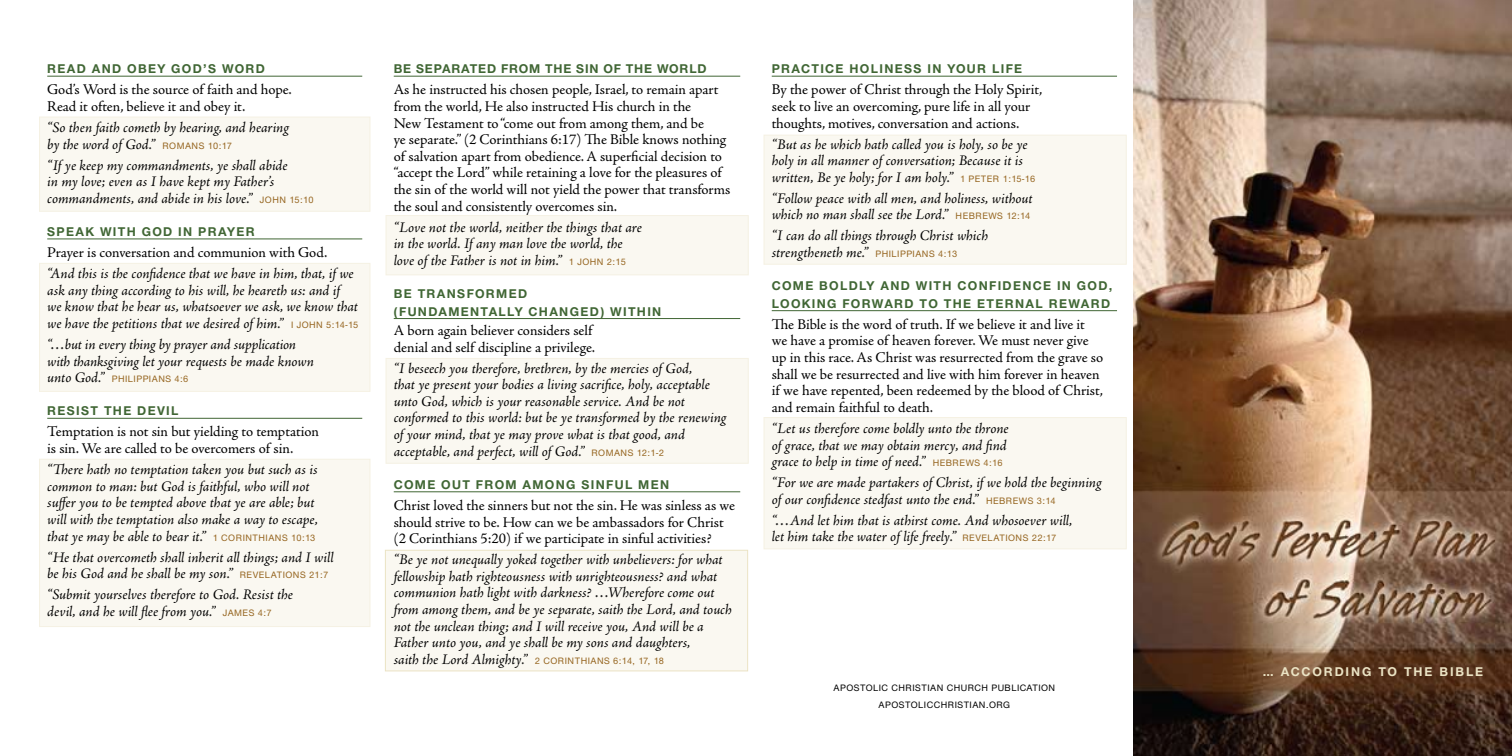
<style>
.page{position:relative;width:1512px;height:756px;background:#fff}
.page>*{position:absolute;margin:0;border:0;box-sizing:border-box;transform-origin:0 0}
.t1{font:italic 14.88px/16.6px "Adobe Jenson Pro";letter-spacing:-.005em;color:#000}
.t2{font:14.88px/16.6px "Adobe Jenson Pro";letter-spacing:-.005em;color:#000}
.t3{font:700 13.12px/17.5px "Nimbus Sans Novus T";letter-spacing:.1em;color:#406634}
.t4{font:700 13.12px "Nimbus Sans Novus T";letter-spacing:.06em;color:#406634}
.t5{font:700 13.12px "Nimbus Sans Novus T";letter-spacing:.14em;color:#ebe3c4}
.t6{font:500 9.62px/16.6px "Nimbus Sans Novus T";letter-spacing:.05em;color:#000;text-align:center}
.t7{font:500 9.62px "Nimbus Sans Novus T";letter-spacing:.05em;color:#95641e}
.s1{font-family:"Nimbus Sans Novus T";font-weight:500;font-style:normal;font-size:9.62px;color:#95641e}
.s2{font-family:"Adobe Jenson Pro";font-weight:400;font-style:italic;font-size:14.88px;color:#000}
</style>
<div class="page">
<div style="left:764px;top:417px;width:362px;height:132px;background:#faf8f1;border:1px solid #f5f1e3"></div>
<div style="left:764px;top:135px;width:362px;height:129px;background:#faf8f1"></div>
<div style="left:386px;top:215px;width:362px;height:60px;background:#faf8f1;border:1px solid #f5f1e3"></div>
<div style="left:386px;top:358px;width:362px;height:105px;background:#faf8f1;border:1px solid #f5f1e3"></div>
<div style="left:385px;top:550px;width:363px;height:121px;background:#faf8f1;border:1px solid #ebe3c4"></div>
<div style="left:39px;top:263px;width:331px;height:128px;background:#faf8f1;border:1px solid #f5f1e3"></div>
<div style="left:39px;top:459px;width:331px;height:168px;background:#faf8f1;border:1px solid #f5f1e3"></div>
<div style="left:39px;top:117px;width:331px;height:94px;background:#faf8f1"></div>
<hr style="left:47px;top:76px;width:315px;height:1px;background:#406634">
<hr style="left:47px;top:239px;width:315px;height:1px;background:#406634">
<hr style="left:47px;top:418px;width:315px;height:1px;background:#406634">
<hr style="left:394px;top:76px;width:346px;height:1px;background:#406634">
<hr style="left:394px;top:318px;width:346px;height:1px;background:#406634">
<hr style="left:394px;top:492px;width:346px;height:1px;background:#406634">
<hr style="left:772px;top:76px;width:345px;height:1px;background:#406634">
<hr style="left:772px;top:310px;width:345px;height:1px;background:#406634">
<img style="left:1134px;top:0;width:378px;height:756px">
<p class="t3" style="left:47px;top:60px;width:219px">READ AND OBEY GOD’S WORD</p>
<p class="t2" style="left:47px;top:82px;width:246px">God’s Word is the source of faith and hope.<br>Read it often, believe it and obey it.</p>
<p class="t1" style="left:47px;top:120px;width:243px">“So then faith cometh by hearing, and hearing by the word of God.” <span class="s1">R OM ANS 10:17</span></p>
<p class="t1" style="left:47px;top:157px;width:268px">“If ye keep my commandments, ye shall abide<br>in my love; even as I have kept my Father’s commandments, and abide in his love.” <span class="s1">JOHN 15:10</span></p>
<p class="t3" style="left:47px;top:223px;width:209px">SPEAK WITH GOD IN PRAYER</p>
<p class="t2" style="left:47px;top:244px;width:282px">Prayer is conversation and communion with God.</p>
<p class="t1" style="left:47px;top:266px;width:313px">“And this is the confidence that we have in him, that, if we ask any thing according to his will, he heareth us: and if<br>we know that he hear us, whatsoever we ask, we know that we have the petitions that we desired of him.” <span class="s1">I JOHN 5:14-15</span></p>
<p class="t1" style="left:47px;top:337px;width:268px">“…but in every thing by prayer and supplication with thanksgiving let your requests be made known</p>
<p class="t7" style="left:47px;top:373px;width:143px"><span class="s2">unto God.”</span> PHILIPPIANS 4:6</p>
<p class="t3" style="left:47px;top:402px;width:133px">RESIST THE DEVIL</p>
<p class="t2" style="left:47px;top:424px;width:273px">Temptation is not sin but yielding to temptation is sin. We are called to be overcomers of sin.</p>
<p class="t1" style="left:47px;top:462px;width:272px">“There hath no temptation taken you but such as is common to man: but God is faithful, who will not suffer you to be tempted above that ye are able; but will with the temptation also make a way to escape, that ye may be able to bear it.” <span class="s1">1 CORINTHIANS 10:13</span></p>
<p class="t1" style="left:47px;top:549px;width:288px">“He that overcometh shall inherit all things; and I will be his God and he shall be my son.” <span class="s1">R EVEL ATIONS 21:7</span></p>
<p class="t1" style="left:47px;top:587px;width:247px">“Submit yourselves therefore to God. Resist the devil, and he will flee from you.” <span class="s1">JAM ES 4:7</span></p>
<p class="t4" style="left:394px;top:61px;width:314px">BE SEPARATED FROM THE SIN OF THE WORLD</p>
<p class="t2" style="left:394px;top:82px;width:338px">As he instructed his chosen people, Israel, to remain apart from the world, He also instructed His church in the<br>New Testament to “come out from among them, and be<br>ye separate.” (2 Corinthians 6:17) The Bible knows nothing of salvation apart from obedience. A superficial decision to “accept the Lord” while retaining a love for the pleasures of the sin of the world will not yield the power that transforms the soul and consistently overcomes sin.</p>
<p class="t1" style="left:394px;top:220px;width:250px">“Love not the world, neither the things that are in the world. If any man love the world, the love of the Father is not in him.” <span class="s1">1 JOHN 2:15</span></p>
<p class="t3" style="left:394px;top:285px;width:269px">BE TRANSFORMED<br>(FUNDAMENTALLY CHANGED) WITHIN</p>
<p class="t2" style="left:394px;top:322px;width:203px">A born again believer considers self denial and self discipline a privilege.</p>
<p class="t1" style="left:394px;top:360px;width:334px">“I beseech you therefore, brethren, by the mercies of God,<br>that ye present your bodies a living sacrifice, holy, acceptable unto God, which is your reasonable service. And be not conformed to this world: but be ye transformed by the renewing of your mind, that ye may prove what is that good, and acceptable, and perfect, will of God.” <span class="s1">R OM ANS 12:1-2</span></p>
<p class="t3" style="left:394px;top:476px;width:277px">COME OUT FROM AMONG SINFUL MEN</p>
<p class="t2" style="left:394px;top:497px;width:343px">Christ loved the sinners but not the sin. He was sinless as we should strive to be. How can we be ambassadors for Christ (2 Corinthians 5:20) if we participate in sinful activities?</p>
<p class="t1" style="left:394px;top:552px;width:340px">“Be ye not unequally yoked together with unbelievers: for what fellowship hath righteousness with unrighteousness? and what communion hath light with darkness? …Wherefore come out from among them, and be ye separate, saith the Lord, and touch not the unclean thing; and I will receive you, And will be a Father unto you, and ye shall be my sons and daughters,<br>saith the Lord Almighty.” <span class="s1">2 CORINTHIANS 6:14, 17, 18</span></p>
<p class="t3" style="left:772px;top:60px;width:252px">PRACTICE HOLINESS IN YOUR LIFE</p>
<p class="t2" style="left:772px;top:82px;width:272px">By the power of Christ through the Holy Spirit, seek to live an overcoming, pure life in all your thoughts, motives, conversation and actions.</p>
<p class="t1" style="left:772px;top:136px;width:265px">“But as he which hath called you is holy, so be ye holy in all manner of conversation; Because it is written, Be ye holy; for I am holy.” <span class="s1">1 PETER 1:15-16</span></p>
<p class="t1" style="left:772px;top:191px;width:262px">“Follow peace with all men, and holiness, without which no man shall see the Lord.” <span class="s1">H EBREWS 12:14</span></p>
<p class="t1" style="left:772px;top:228px;width:218px">“I can do all things through Christ which strengtheneth me.” <span class="s1">PHILIPPIANS 4:13</span></p>
<p class="t3" style="left:772px;top:277px;width:342px">COME BOLDLY AND WITH CONFIDENCE IN GOD,<br>LOOKING FORWARD TO THE ETERNAL REWARD</p>
<p class="t2" style="left:772px;top:316px;width:333px">The Bible is the word of truth. If we believe it and live it we have a promise of heaven forever. We must never give up in this race. As Christ was resurrected from the grave so shall we be resurrected and live with him forever in heaven if we have repented, been redeemed by the blood of Christ, and remain faithful to death.</p>
<p class="t1" style="left:772px;top:421px;width:239px">“Let us therefore come boldly unto the throne of grace, that we may obtain mercy, and find grace to help in time of need.” <span class="s1">H EBREWS 4:16</span></p>
<p class="t1" style="left:772px;top:475px;width:331px">“For we are made partakers of Christ, if we hold the beginning of our confidence stedfast unto the end.” <span class="s1">H EBREWS 3:14</span></p>
<p class="t1" style="left:772px;top:513px;width:302px">“…And let him that is athirst come. And whosoever will, let him take the water of life freely.” <span class="s1">R EVEL ATIONS 22:17</span></p>
<p class="t6" style="left:834px;top:679px;width:223px">APOSTOLIC CHRISTIAN CHURCH PUBLICATION<br>APOSTOLICCHRISTIAN.ORG</p>
<p class="t5" style="left:1263px;top:664px;width:222px">… ACCORDING TO THE BIBLE</p>
</div>
